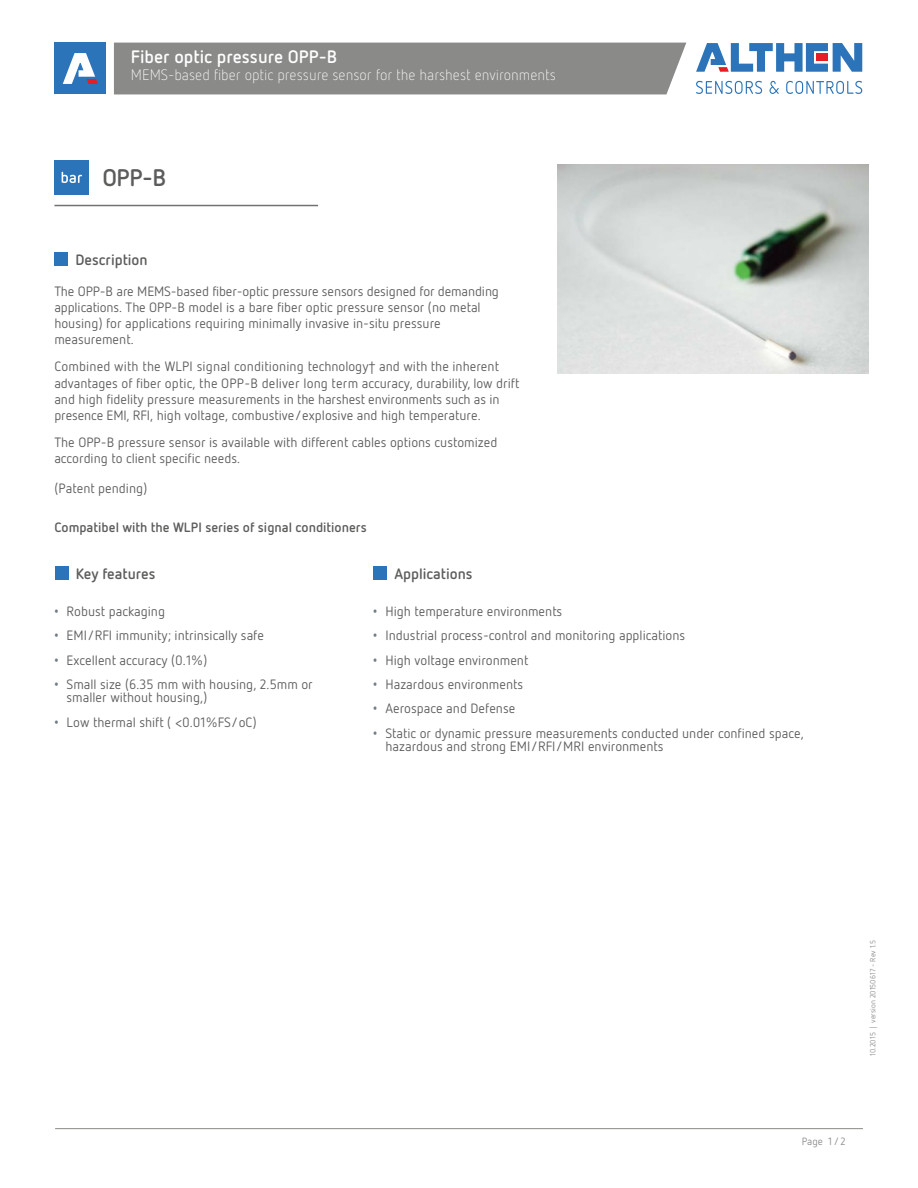
<style>
.page{position:relative;width:918px;height:1188px;background:#fff}
.page>*{position:absolute;margin:0;border:0;box-sizing:border-box;transform-origin:0 0}
.t1{font:700 24px "Netto OT";color:#5c5c5b}
.t2{font:700 18px "Netto OT";color:#fefefe}
.t3{font:300 15px "Netto OT";color:#fefefe}
.t4{font:700 15px "Netto OT";color:#5c5c5b}
.t5{font:13.5px/16.2px "Netto OT";color:#5c5c5b}
.t6{font:700 13.5px "Netto OT";color:#5c5c5b}
.t7{font:10.5px "Netto OT";color:#8a8a89}
.t8{font:7.5px "Netto OT";color:#8a8a89}
.s1{font-family:"Arial";color:#717d83}
</style>
<div class="page">
<div style="left:54px;top:252px;width:14px;height:13px;background:#2b74b9"></div>
<svg style="left:696px;top:81px;width:66px;height:13px"></svg>
<svg style="left:770px;top:81px;width:9px;height:13px"></svg>
<svg style="left:786px;top:81px;width:76px;height:13px"></svg>
<svg style="left:696px;top:43px;width:166px;height:29px"></svg>
<div style="left:114px;top:43px;width:572px;height:51px;background:#8a8a89"></div>
<div style="left:54px;top:43px;width:52px;height:51px;background:#2b74b9"></div>
<svg style="left:63px;top:53px;width:35px;height:31px"></svg>
<img style="left:558px;top:164px;width:310px;height:209px">
<div style="left:54px;top:160px;width:34px;height:34px;background:#2b74b9"></div>
<svg style="left:62px;top:172px;width:20px;height:11px"></svg>
<hr style="left:54px;top:205px;width:264px;height:1px;background:#737272">
<div style="left:373px;top:567px;width:14px;height:13px;background:#2b74b9"></div>
<div style="left:55px;top:567px;width:13px;height:13px;background:#2b74b9"></div>
<hr style="left:55px;top:1128px;width:808px;height:1px;background:#8a8a89">
<h2 class="t2" style="left:131px;top:49px;width:208px">Fiber optic pressure OPP-B</h2>
<p class="t3" style="left:131px;top:68px;width:427px">MEMS-based fiber optic pressure sensor for the harshest environments</p>
<h1 class="t1" style="left:102px;top:168px;width:66px">OPP-B</h1>
<p class="t4" style="left:75px;top:253px;width:74px">Description</p>
<p class="t5" style="left:54px;top:284px;width:446px">The OPP-B are MEMS-based fiber-optic pressure sensors designed for demanding applications. The OPP-B model is a bare fiber optic pressure sensor (no metal housing) for applications requiring minimally invasive in-situ pressure measurement.</p>
<p class="t5" style="left:54px;top:360px;width:467px">Combined with the WLPI signal conditioning technology† and with the inherent advantages of fiber optic, the OPP-B deliver long term accuracy, durability, low drift and high fidelity pressure measurements in the harshest environments such as in presence EMI, RFI, high voltage, combustive/explosive and high temperature.</p>
<p class="t5" style="left:54px;top:435px;width:445px">The OPP-B pressure sensor is available with different cables options customized according to client specific needs.</p>
<p class="t5" style="left:54px;top:481px;width:95px">(Patent pending)</p>
<p class="t6" style="left:54px;top:522px;width:314px">Compatibel with the WLPI series of signal conditioners</p>
<p class="t4" style="left:76px;top:567px;width:81px">Key features</p>
<p class="t4" style="left:394px;top:568px;width:80px">Applications</p>
<p class="t5" style="left:373px;top:604px;width:191px"><span class="s1">•</span> High temperature environments</p>
<p class="t5" style="left:373px;top:629px;width:313px"><span class="s1">•</span> Industrial process-control and monitoring applications</p>
<p class="t5" style="left:373px;top:653px;width:157px"><span class="s1">•</span> High voltage environment</p>
<p class="t5" style="left:373px;top:677px;width:151px"><span class="s1">•</span> Hazardous environments</p>
<p class="t5" style="left:373px;top:701px;width:144px"><span class="s1">•</span> Aerospace and Defense</p>
<p class="t5" style="left:385px;top:727px;width:420px;line-height:13.5px;text-indent:-12px"><span class="s1">•</span> Static or dynamic pressure measurements conducted under confined space, hazardous and strong EMI/RFI/MRI environments</p>
<p class="t5" style="left:54px;top:604px;width:112px"><span class="s1">•</span> Robust packaging</p>
<p class="t5" style="left:54px;top:629px;width:211px"><span class="s1">•</span> EMI/RFI immunity; intrinsically safe</p>
<p class="t5" style="left:54px;top:653px;width:154px"><span class="s1">•</span> Excellent accuracy (0.1%)</p>
<p class="t5" style="left:67px;top:678px;width:248px;line-height:13.5px;text-indent:-12px"><span class="s1">•</span> Small size (6.35 mm with housing, 2.5mm or smaller without housing,)</p>
<p class="t5" style="left:54px;top:715px;width:204px"><span class="s1">•</span> Low thermal shift ( &lt;0.01%FS/oC)</p>
<p class="t8" style="left:870px;top:1056px;width:118px;rotate:-90deg">10.2015 | version 20150617 - Rev 1.5</p>
<p class="t7" style="left:802px;top:1137px;width:45px">Page 1/ 2</p>
</div>
